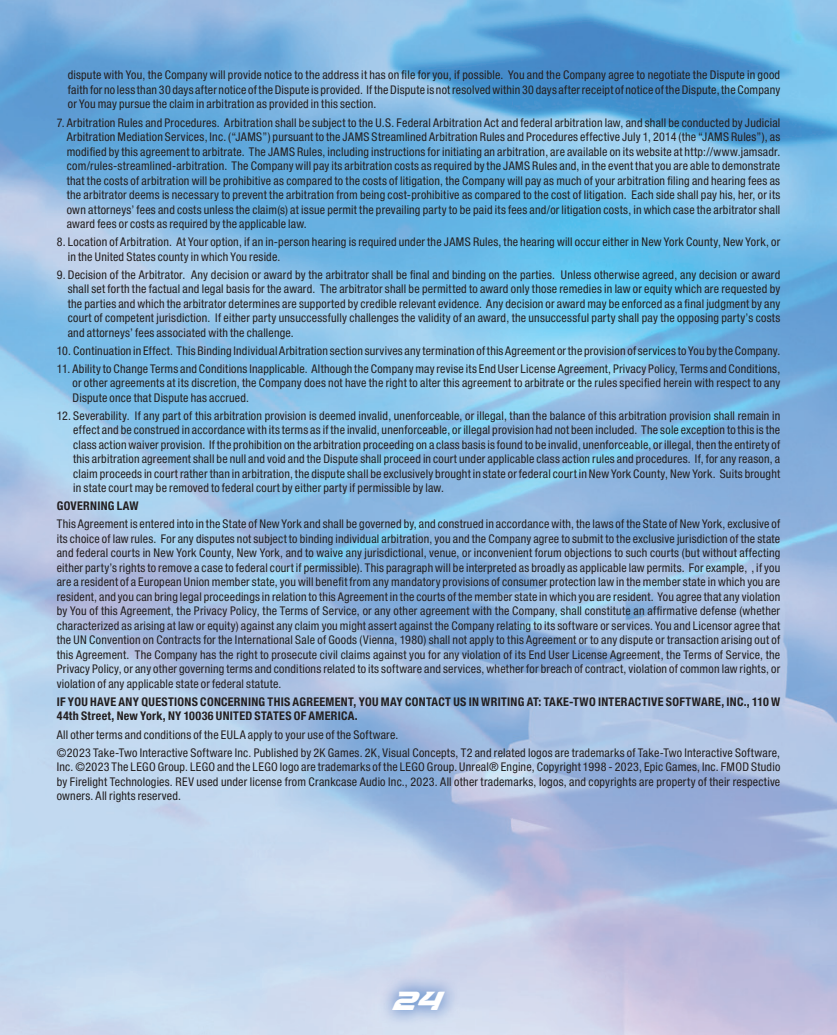
<style>
.page{position:relative;width:837px;height:1035px;background:#fff}
.page>*{position:absolute;margin:0;border:0;box-sizing:border-box;transform-origin:0 0}
.t1{font:27.5px "Speed";color:#fff}
.t2{font:condensed 12px/14.5px "Helvetica Neue LT Pro";letter-spacing:.02em;color:#231f20;text-align:justify}
.t3{font:700 condensed 12px/14.5px "Helvetica Neue LT Pro";letter-spacing:.025em;color:#231f20}
</style>
<div class="page">
<img style="left:0;top:0;width:836px;height:1035px">
<img style="left:378px;top:975px;width:81px;height:51px">
<p class="t2" style="left:68px;top:68px;width:713px">dispute with You, the Company will provide notice to the address it has on file for you, if possible. You and the Company agree to negotiate the Dispute in good faith for no less than 30 days after notice of the Dispute is provided. If the Dispute is not resolved within 30 days after receipt of notice of the Dispute, the Company or You may pursue the claim in arbitration as provided in this section.</p>
<p class="t2" style="left:67px;top:115px;width:714px;text-indent:-10px">7. Arbitration Rules and Procedures. Arbitration shall be subject to the U.S. Federal Arbitration Act and federal arbitration law, and shall be conducted by Judicial Arbitration Mediation Services, Inc. (“JAMS”) pursuant to the JAMS Streamlined Arbitration Rules and Procedures effective July 1, 2014 (the “JAMS Rules”), as modified by this agreement to arbitrate. The JAMS Rules, including instructions for initiating an arbitration, are available on its website at http://www.jamsadr. com/rules-streamlined-arbitration. The Company will pay its arbitration costs as required by the JAMS Rules and, in the event that you are able to demonstrate that the costs of arbitration will be prohibitive as compared to the costs of litigation, the Company will pay as much of your arbitration filing and hearing fees as the arbitrator deems is necessary to prevent the arbitration from being cost-prohibitive as compared to the cost of litigation. Each side shall pay his, her, or its own attorneys’ fees and costs unless the claim(s) at issue permit the prevailing party to be paid its fees and/or litigation costs, in which case the arbitrator shall award fees or costs as required by the applicable law.</p>
<p class="t2" style="left:68px;top:234px;width:713px;text-indent:-11px">8. Location of Arbitration. At Your option, if an in-person hearing is required under the JAMS Rules, the hearing will occur either in New York County, New York, or in the United States county in which You reside.</p>
<p class="t2" style="left:68px;top:267px;width:713px;text-indent:-11px">9. Decision of the Arbitrator. Any decision or award by the arbitrator shall be final and binding on the parties. Unless otherwise agreed, any decision or award shall set forth the factual and legal basis for the award. The arbitrator shall be permitted to award only those remedies in law or equity which are requested by the parties and which the arbitrator determines are supported by credible relevant evidence. Any decision or award may be enforced as a final judgment by any court of competent jurisdiction. If either party unsuccessfully challenges the validity of an award, the unsuccessful party shall pay the opposing party’s costs and attorneys’ fees associated with the challenge.</p>
<p class="t2" style="left:57px;top:343px;width:724px">10. Continuation in Effect. This Binding Individual Arbitration section survives any termination of this Agreement or the provision of services to You by the Company.</p>
<p class="t2" style="left:72px;top:361px;width:709px;text-indent:-16px">11. Ability to Change Terms and Conditions Inapplicable. Although the Company may revise its End User License Agreement, Privacy Policy, Terms and Conditions, or other agreements at its discretion, the Company does not have the right to alter this agreement to arbitrate or the rules specified herein with respect to any Dispute once that Dispute has accrued.</p>
<p class="t2" style="left:73px;top:408px;width:708px;text-indent:-16px">12. Severability. If any part of this arbitration provision is deemed invalid, unenforceable, or illegal, than the balance of this arbitration provision shall remain in effect and be construed in accordance with its terms as if the invalid, unenforceable, or illegal provision had not been included. The sole exception to this is the class action waiver provision. If the prohibition on the arbitration proceeding on a class basis is found to be invalid, unenforceable, or illegal, then the entirety of this arbitration agreement shall be null and void and the Dispute shall proceed in court under applicable class action rules and procedures. If, for any reason, a claim proceeds in court rather than in arbitration, the dispute shall be exclusively brought in state or federal court in New York County, New York. Suits brought in state court may be removed to federal court by either party if permissible by law.</p>
<p class="t3" style="left:57px;top:499px;width:83px">GOVERNING LAW</p>
<p class="t2" style="left:57px;top:517px;width:724px">This Agreement is entered into in the State of New York and shall be governed by, and construed in accordance with, the laws of the State of New York, exclusive of its choice of law rules. For any disputes not subject to binding individual arbitration, you and the Company agree to submit to the exclusive jurisdiction of the state and federal courts in New York County, New York, and to waive any jurisdictional, venue, or inconvenient forum objections to such courts (but without affecting either party’s rights to remove a case to federal court if permissible). This paragraph will be interpreted as broadly as applicable law permits. For example, , if you are a resident of a European Union member state, you will benefit from any mandatory provisions of consumer protection law in the member state in which you are resident, and you can bring legal proceedings in relation to this Agreement in the courts of the member state in which you are resident. You agree that any violation by You of this Agreement, the Privacy Policy, the Terms of Service, or any other agreement with the Company, shall constitute an affirmative defense (whether characterized as arising at law or equity) against any claim you might assert against the Company relating to its software or services. You and Licensor agree that the UN Convention on Contracts for the International Sale of Goods (Vienna, 1980) shall not apply to this Agreement or to any dispute or transaction arising out of this Agreement. The Company has the right to prosecute civil claims against you for any violation of its End User License Agreement, the Terms of Service, the Privacy Policy, or any other governing terms and conditions related to its software and services, whether for breach of contract, violation of common law rights, or violation of any applicable state or federal statute.</p>
<p class="t3" style="left:57px;top:694px;width:724px">IF YOU HAVE ANY QUESTIONS CONCERNING THIS AGREEMENT, YOU MAY CONTACT US IN WRITING AT: TAKE-TWO INTERACTIVE SOFTWARE, INC., 110 W<br>44th Street, New York, NY 10036 UNITED STATES OF AMERICA.</p>
<p class="t2" style="left:57px;top:725px;width:724px;line-height:18px">All other terms and conditions of the EULA apply to your use of the Software.<br>©2023 Take-Two Interactive Software Inc. Published by 2K Games. 2K, Visual Concepts, T2 and related logos are trademarks of Take-Two Interactive Software,</p>
<p class="t2" style="left:57px;top:759px;width:724px">Inc. ©2023 The LEGO Group. LEGO and the LEGO logo are trademarks of the LEGO Group. Unreal® Engine, Copyright 1998 - 2023, Epic Games, Inc. FMOD Studio by Firelight Technologies. REV used under license from Crankcase Audio Inc., 2023. All other trademarks, logos, and copyrights are property of their respective owners. All rights reserved.</p>
<h1 class="t1" style="left:394px;top:982px;width:49px">24</h1>
</div>
